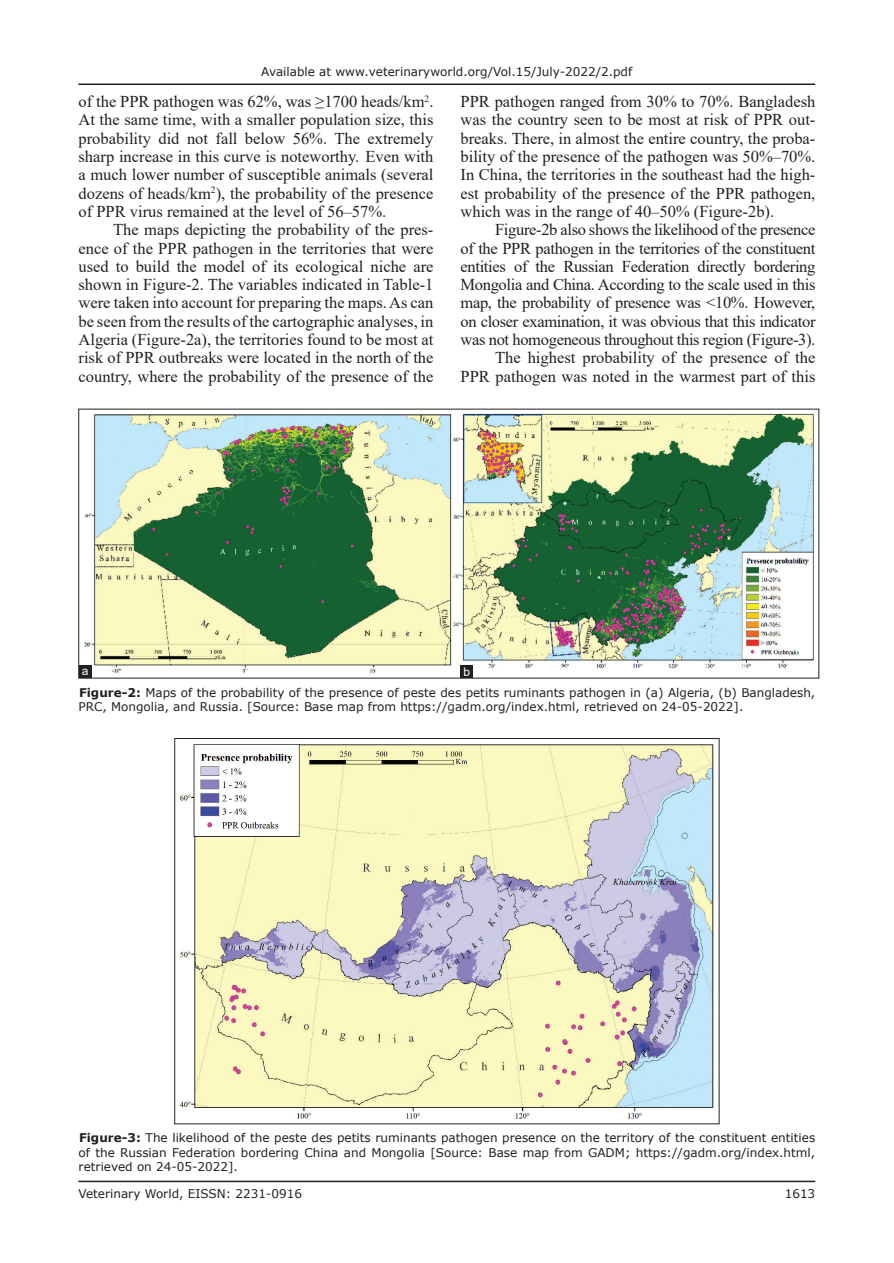
<style>
.page{position:relative;width:894px;height:1263px;background:#fff}
.page>*{position:absolute;margin:0;border:0;box-sizing:border-box;transform-origin:0 0}
.TX{font:16.5px/18.3px "Times New Roman";color:#231f20;text-align:justify}
.FGC{font:12px/14.5px "Verdana";color:#231f20;text-align:justify}
.LABEL{font:12px "Arial";color:#fff}
.s1{font-weight:700}
</style>
<div class="page">
<hr style="left:78px;top:1180px;width:737px;height:2px;background:#231f20">
<hr style="left:78px;top:83px;width:737px;height:2px;background:#231f20">
<img style="left:180px;top:744px;width:534px;height:375px">
<img style="left:84px;top:413px;width:730px;height:260px">
<div style="left:460px;top:665px;width:13px;height:13px;background:#231f20"></div>
<div style="left:79px;top:665px;width:13px;height:13px;background:#231f20"></div>
<p class="FGC" style="left:261px;top:64px;width:372px">Available at www.veterinaryworld.org/Vol.15/July-2022/2.pdf</p>
<p class="TX" style="left:78px;top:92px;width:356px">of the PPR pathogen was 62%, was ≥1700 heads/km<sup>2</sup>.<br>At the same time, with a smaller population size, this probability did not fall below 56%. The extremely sharp increase in this curve is noteworthy. Even with a much lower number of susceptible animals (several dozens of heads/km<sup>2</sup>), the probability of the presence of PPR virus remained at the level of 56–57%.</p>
<p class="TX" style="left:78px;top:220px;width:356px;text-indent:34px">The maps depicting the probability of the pres&shy;ence of the PPR pathogen in the territories that were used to build the model of its ecological niche are shown in Figure-2. The variables indicated in Table-1 were taken into account for preparing the maps. As can be seen from the results of the cartographic analyses, in Algeria (Figure-2a), the territories found to be most at risk of PPR outbreaks were located in the north of the country, where the probability of the presence of the</p>
<p class="TX" style="left:460px;top:92px;width:356px">PPR pathogen ranged from 30% to 70%. Bangladesh was the country seen to be most at risk of PPR out&shy;breaks. There, in almost the entire country, the proba&shy;bility of the presence of the pathogen was 50%–70%.<br>In China, the territories in the southeast had the high&shy;est probability of the presence of the PPR pathogen, which was in the range of 40–50% (Figure-2b).</p>
<p class="TX" style="left:460px;top:220px;width:356px;text-indent:34px">Figure-2b also shows the likelihood of the presence of the PPR pathogen in the territories of the constituent entities of the Russian Federation directly bordering Mongolia and China. According to the scale used in this map, the probability of presence was &lt;10%. However, on closer examination, it was obvious that this indicator was not homogeneous throughout this region (Figure-3).</p>
<p class="TX" style="left:460px;top:348px;width:356px;text-align:right">The highest probability of the presence of the<br>PPR pathogen was noted in the warmest part of this</p>
<p class="LABEL" style="left:82px;top:662px;width:8px">a</p>
<p class="LABEL" style="left:463px;top:663px;width:8px">b</p>
<p class="FGC" style="left:78px;top:684px;width:738px"><span class="s1">Figure-2:</span> Maps of the probability of the presence of peste des petits ruminants pathogen in (a) Algeria, (b) Bangladesh,<br>PRC, Mongolia, and Russia. [Source: Base map from https://gadm.org/index.html, retrieved on 24-05-2022].</p>
<p class="FGC" style="left:78px;top:1130px;width:738px"><span class="s1">Figure-3:</span> The likelihood of the peste des petits ruminants pathogen presence on the territory of the constituent entities of the Russian Federation bordering China and Mongolia [Source: Base map from GADM; https://gadm.org/index.html, retrieved on 24-05-2022].</p>
<p class="FGC" style="left:78px;top:1186px;width:225px">Veterinary World, EISSN: 2231-0916</p>
<p class="FGC" style="left:784px;top:1186px;width:32px">1613</p>
</div>
